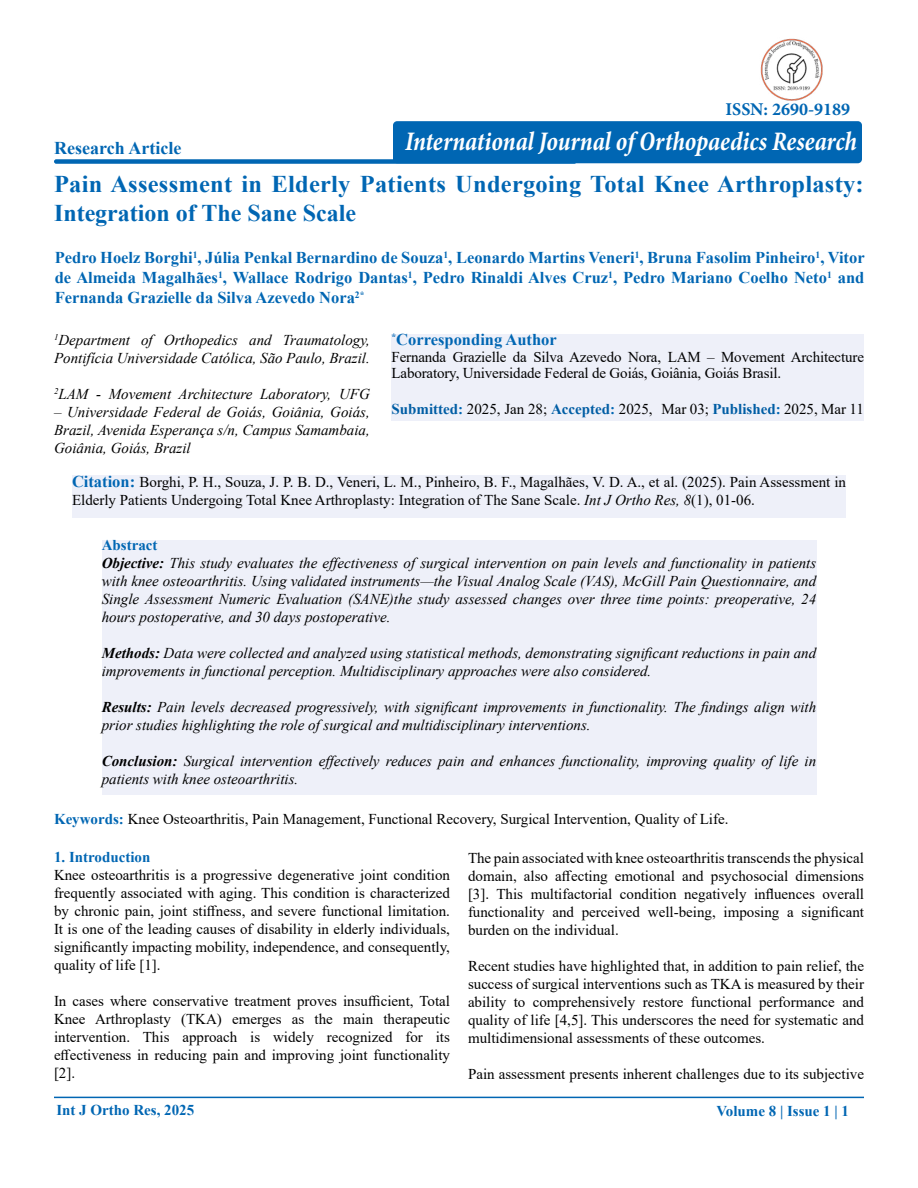
<style>
.page{position:relative;width:918px;height:1188px;background:#fff}
.page>*{position:absolute;margin:0;border:0;box-sizing:border-box;transform-origin:0 0}
.t1{font:italic 700 condensed 27px "Minion Pro";letter-spacing:-.005em;color:#fff;scale:.92 1}
.t2{font:700 24px/28.8px "Times New Roman";letter-spacing:.01em;color:#0066b3}
.t3{font:700 18px "Times New Roman";color:#0066b3}
.t4{font:700 18px "Minion Pro";color:#0066b3}
.t5{font:700 16.5px/19.8px "Times New Roman";color:#0066b3;text-align:justify}
.t6{font:15px/18px "Times New Roman";color:#000;text-align:justify}
.t7{font:italic 15px/18px "Times New Roman";color:#000}
.t8{font:700 15px "Times New Roman";color:#0066b3}
.s1{font-weight:700;color:#005da4}
.s2{font-weight:700;color:#0066b3}
.s3{font-weight:700;font-size:16.5px;color:#0066b3}
.s4{font-style:italic}
.s5{font-weight:700;font-style:normal;color:#0066b3}
.s6{font-weight:700}
</style>
<div class="page">
<div style="left:54px;top:159px;width:523px;height:5px;background:#0066b3;border-radius:2px"></div>
<hr style="left:54px;top:1097px;width:810px;height:1px;background:#0066b3">
<div style="left:392px;top:334px;width:472px;height:87px;background:#eef0f9"></div>
<div style="left:72px;top:475px;width:774px;height:43px;background:#eef0f9"></div>
<div style="left:102px;top:540px;width:714px;height:255px;background:#eef0f9"></div>
<div style="left:393px;top:121px;width:469px;height:42px;background:#0066b3;border-radius:4px"></div>
<img style="left:760px;top:38px;width:63px;height:63px">
<p class="t3" style="left:54px;top:135px;width:129px">Research Article</p>
<p class="t4" style="left:725px;top:96px;width:126px">ISSN: 2690-9189</p>
<h1 class="t1" style="left:405px;top:122px;width:493px">International Journal of Orthopaedics Research</h1>
<h2 class="t2" style="left:54px;top:169px;width:811px">Pain Assessment in Elderly Patients Undergoing Total Knee Arthroplasty:<br>Integration of The Sane Scale</h2>
<p class="t5" style="left:55px;top:248px;width:811px">Pedro Hoelz Borghi<sup>1</sup>, Júlia Penkal Bernardino de Souza<sup>1</sup>, Leonardo Martins Veneri<sup>1</sup>, Bruna Fasolim Pinheiro<sup>1</sup>, Vitor de Almeida Magalhães<sup>1</sup>, Wallace Rodrigo Dantas<sup>1</sup>, Pedro Rinaldi Alves Cruz<sup>1</sup>, Pedro Mariano Coelho Neto<sup>1</sup> and Fernanda Grazielle da Silva Azevedo Nora<sup>2*</sup></p>
<p class="t5" style="left:392px;top:330px;width:167px"><sup>*</sup>Corresponding Author</p>
<p class="t6" style="left:392px;top:348px;width:474px;line-height:16.5px">Fernanda Grazielle da Silva Azevedo Nora, LAM – Movement Architecture<br>Laboratory, Universidade Federal de Goiás, Goiânia, Goiás Brasil.</p>
<p class="t6" style="left:392px;top:400px;width:474px"><span class="s1">Submitted</span><span class="s2">:</span> 2025, Jan 28; <span class="s1">Accepted</span><span class="s2">:</span> 2025, Mar 03; <span class="s1">Published</span><span class="s2">:</span> 2025, Mar 11</p>
<p class="t7" style="left:54px;top:330px;width:317px"><sup>1</sup>Department of Orthopedics and Traumatology,<br>Pontifícia Universidade Católica, São Paulo, Brazil.</p>
<p class="t7" style="left:54px;top:384px;width:317px"><sup>2</sup>LAM - Movement Architecture Laboratory, UFG</p>
<p class="t7" style="left:54px;top:402px;width:317px;text-align:justify">– Universidade Federal de Goiás, Goiânia, Goiás, Brazil, Avenida Esperança s/n, Campus Samambaia, Goiânia, Goiás, Brazil</p>
<p class="t6" style="left:72px;top:472px;width:776px"><span class="s3">Citation:</span> Borghi, P. H., Souza, J. P. B. D., Veneri, L. M., Pinheiro, B. F., Magalhães, V. D. A., et al. (2025). Pain Assessment in<br>Elderly Patients Undergoing Total Knee Arthroplasty: Integration of The Sane Scale. <span class="s4">Int J Ortho Res, 8</span>(1), 01-06.</p>
<p class="t7" style="left:102px;top:536px;width:716px"><span class="s5">Abstract<br></span><span class="s6">Objective:</span> This study evaluates the effectiveness of surgical intervention on pain levels and functionality in patients with knee osteoarthritis. Using validated instruments—the Visual Analog Scale (VAS), McGill Pain Questionnaire, and Single Assessment Numeric Evaluation (SANE)the study assessed changes over three time points: preoperative, 24 hours postoperative, and 30 days postoperative.</p>
<p class="t7" style="left:102px;top:644px;width:716px"><span class="s6">Methods:</span> Data were collected and analyzed using statistical methods, demonstrating significant reductions in pain and improvements in functional perception. Multidisciplinary approaches were also considered.</p>
<p class="t7" style="left:102px;top:698px;width:716px"><span class="s6">Results:</span> Pain levels decreased progressively, with significant improvements in functionality. The findings align with prior studies highlighting the role of surgical and multidisciplinary interventions.</p>
<p class="t7" style="left:102px;top:752px;width:716px"><span class="s6">Conclusion:</span> Surgical intervention effectively reduces pain and enhances functionality, improving quality of life in patients with knee osteoarthritis.</p>
<p class="t6" style="left:54px;top:809px;width:676px"><span class="s2">Keywords:</span> Knee Osteoarthritis, Pain Management, Functional Recovery, Surgical Intervention, Quality of Life.</p>
<p class="t8" style="left:54px;top:847px;width:98px">1. Introduction</p>
<p class="t6" style="left:54px;top:866px;width:398px">Knee osteoarthritis is a progressive degenerative joint condition frequently associated with aging. This condition is characterized by chronic pain, joint stiffness, and severe functional limitation.<br>It is one of the leading causes of disability in elderly individuals, significantly impacting mobility, independence, and consequently, quality of life [1].</p>
<p class="t6" style="left:54px;top:992px;width:398px">In cases where conservative treatment proves insufficient, Total Knee Arthroplasty (TKA) emerges as the main therapeutic intervention. This approach is widely recognized for its effectiveness in reducing pain and improving joint functionality [2].</p>
<p class="t6" style="left:468px;top:848px;width:398px">The pain associated with knee osteoarthritis transcends the physical domain, also affecting emotional and psychosocial dimensions [3]. This multifactorial condition negatively influences overall functionality and perceived well-being, imposing a significant burden on the individual.</p>
<p class="t6" style="left:468px;top:956px;width:398px">Recent studies have highlighted that, in addition to pain relief, the success of surgical interventions such as TKA is measured by their ability to comprehensively restore functional performance and quality of life [4,5]. This underscores the need for systematic and multidimensional assessments of these outcomes.</p>
<p class="t6" style="left:468px;top:1064px;width:398px">Pain assessment presents inherent challenges due to its subjective</p>
<p class="t8" style="left:56px;top:1100px;width:139px">Int J Ortho Res, 2025</p>
<p class="t8" style="left:716px;top:1100px;width:134px">Volume 8 | Issue 1 | 1</p>
</div>
